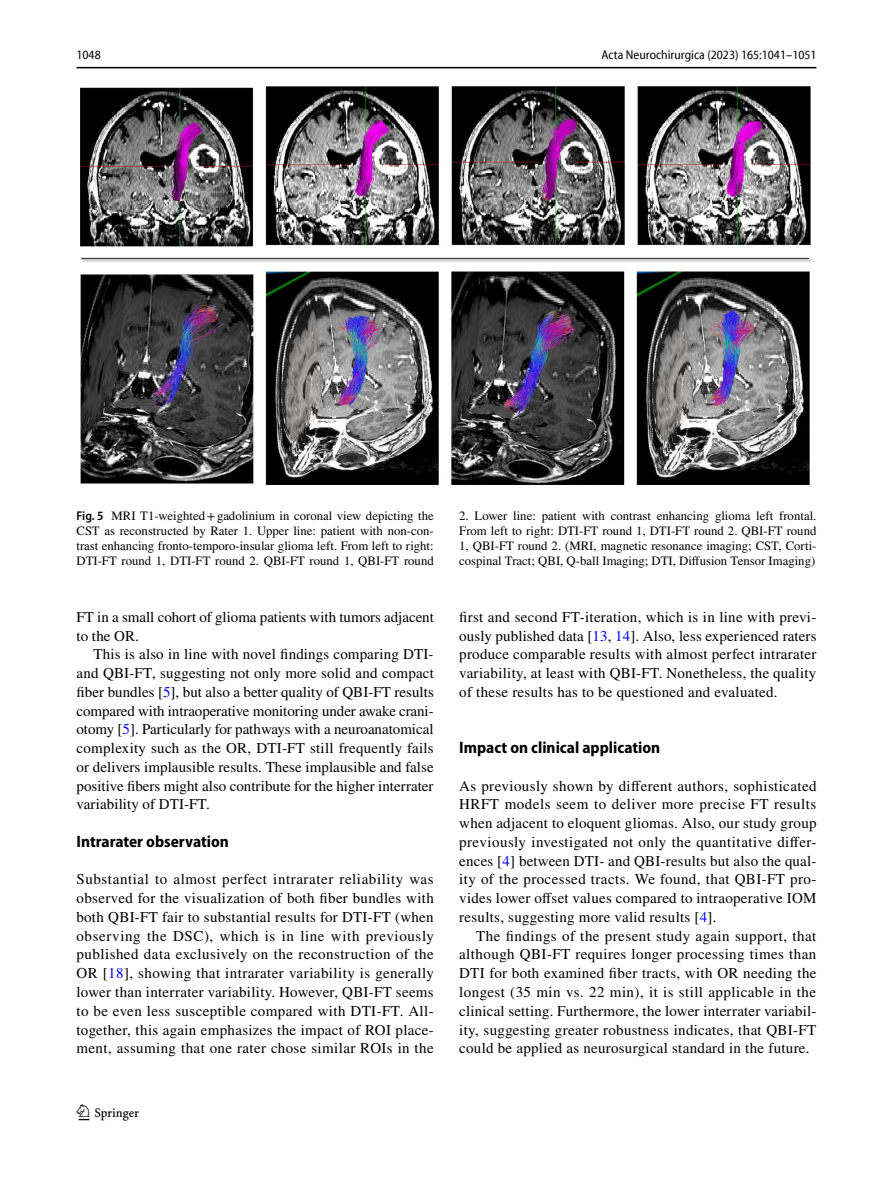
<style>
.page{position:relative;width:893px;height:1187px;background:#fff}
.page>*{position:absolute;margin:0;border:0;box-sizing:border-box;transform-origin:0 0}
.t1{font:22.5px "Springnew Regular 2";color:#000}
.t2{font:700 semi-condensed 16.5px "Myriad Pro";color:#000}
.t3{font:15px/18.8px "STIX";letter-spacing:.02em;color:#000;text-align:justify}
.t4{font:15px/18.8px "STIX";letter-spacing:-.005em;color:#000}
.t5{font:12.75px/15px "STIX";color:#000;text-align:justify}
.t6{font:semi-condensed 12.75px "Myriad Pro Unic";color:#000}
.s1{font-family:"Myriad Pro";font-weight:600;font-stretch:semi-condensed}
.s2{color:#00f}
</style>
<div class="page">
<hr style="left:77px;top:67px;width:739px;height:1px;background:#000">
<img style="left:81px;top:87px;width:731px;height:397px">
<hr style="left:81px;top:258px;width:728px;height:1px;background:#404040">
<p class="t6" style="left:77px;top:50px;width:26px">1048</p>
<p class="t6" style="left:601px;top:50px;width:217px">Acta Neurochirurgica (2023) 165:1041–1051</p>
<p class="t5" style="left:77px;top:509px;width:359px"><span class="s1">Fig. 5</span> MRI T1-weighted+gadolinium in coronal view depicting the CST as reconstructed by Rater 1. Upper line: patient with non-con&shy;trast enhancing fronto-temporo-insular glioma left. From left to right:<br>DTI-FT round 1, DTI-FT round 2. QBI-FT round 1, QBI-FT round</p>
<p class="t5" style="left:459px;top:509px;width:359px">2. Lower line: patient with contrast enhancing glioma left frontal.<br>From left to right: DTI-FT round 1, DTI-FT round 2. QBI-FT round 1, QBI-FT round 2. (MRI, magnetic resonance imaging; CST, Corti&shy;cospinal Tract; QBI, Q-ball Imaging; DTI, Diffusion Tensor Imaging)</p>
<p class="t4" style="left:77px;top:608px;width:359px">FT in a small cohort of glioma patients with tumors adjacent to the OR.</p>
<p class="t3" style="left:77px;top:646px;width:359px;text-indent:17px">This is also in line with novel findings comparing DTI&shy;and QBI-FT, suggesting not only more solid and compact fiber bundles [<span class="s2">5</span>], but also a better quality of QBI-FT results compared with intraoperative monitoring under awake crani&shy;otomy [<span class="s2">5</span>]. Particularly for pathways with a neuroanatomical complexity such as the OR, DTI-FT still frequently fails or delivers implausible results. These implausible and false positive fibers might also contribute for the higher interrater variability of DTI-FT.</p>
<p class="t2" style="left:77px;top:832px;width:154px">Intrarater observation</p>
<p class="t3" style="left:77px;top:871px;width:359px">Substantial to almost perfect intrarater reliability was observed for the visualization of both fiber bundles with both QBI-FT fair to substantial results for DTI-FT (when observing the DSC), which is in line with previously published data exclusively on the reconstruction of the OR [<span class="s2">18</span>], showing that intrarater variability is generally lower than interrater variability. However, QBI-FT seems to be even less susceptible compared with DTI-FT. All&shy;together, this again emphasizes the impact of ROI place&shy;ment, assuming that one rater chose similar ROIs in the</p>
<h1 class="t1" style="left:79px;top:1104px;width:62px">1 3</h1>
<p class="t3" style="left:459px;top:608px;width:359px">first and second FT-iteration, which is in line with previ&shy;ously published data [<span class="s2">13</span>, <span class="s2">14</span>]. Also, less experienced raters produce comparable results with almost perfect intrarater variability, at least with QBI-FT. Nonetheless, the quality of these results has to be questioned and evaluated.</p>
<p class="t2" style="left:459px;top:738px;width:202px">Impact on clinical application</p>
<p class="t3" style="left:459px;top:777px;width:359px">As previously shown by different authors, sophisticated HRFT models seem to deliver more precise FT results when adjacent to eloquent gliomas. Also, our study group previously investigated not only the quantitative differ&shy;ences [<span class="s2">4</span>] between DTI- and QBI-results but also the qual&shy;ity of the processed tracts. We found, that QBI-FT pro&shy;vides lower offset values compared to intraoperative IOM results, suggesting more valid results [<span class="s2">4</span>].</p>
<p class="t3" style="left:459px;top:927px;width:359px;text-indent:17px">The findings of the present study again support, that although QBI-FT requires longer processing times than DTI for both examined fiber tracts, with OR needing the longest (35 min vs. 22 min), it is still applicable in the clinical setting. Furthermore, the lower interrater variabil&shy;ity, suggesting greater robustness indicates, that QBI-FT could be applied as neurosurgical standard in the future.</p>
</div>
